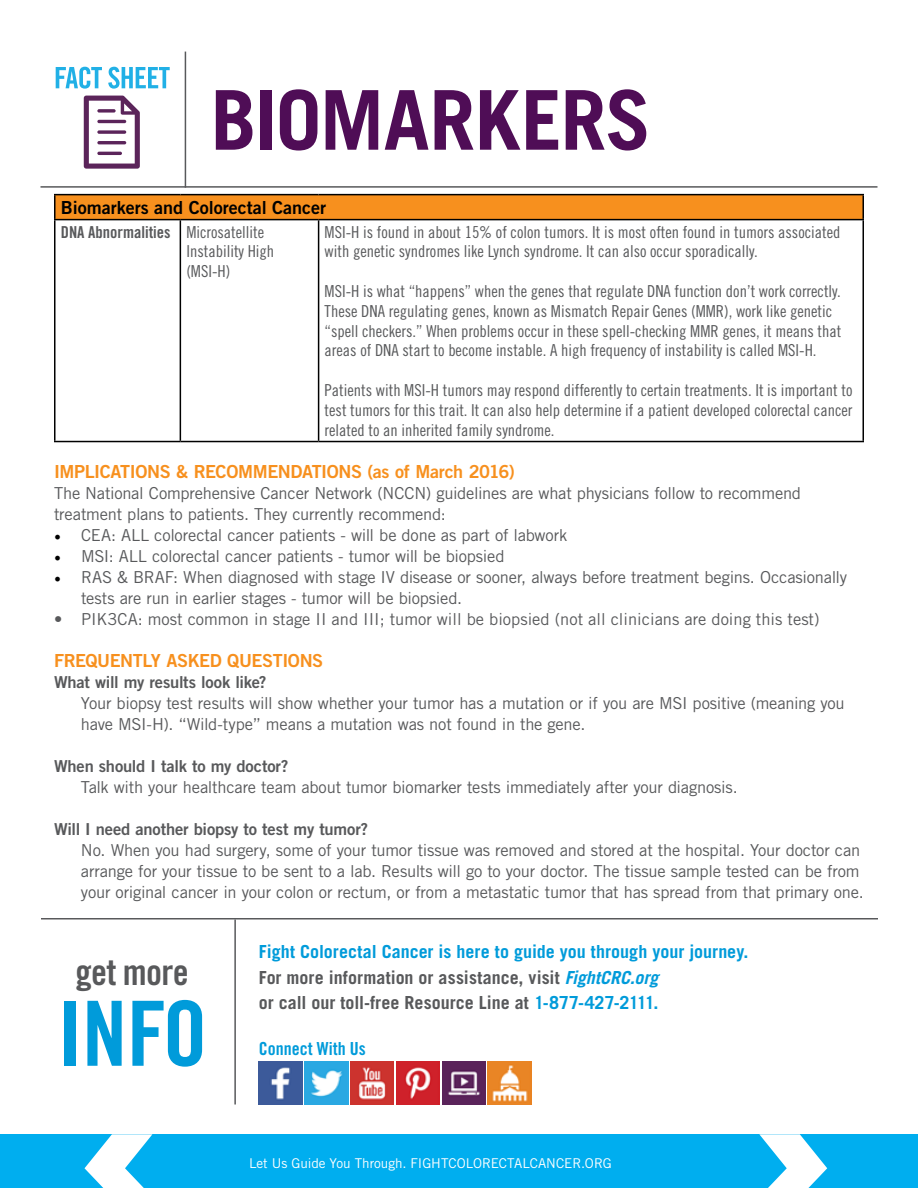
<style>
.page{position:relative;width:918px;height:1188px;background:#fff}
.page>*{position:absolute;margin:0;border:0;box-sizing:border-box;transform-origin:0 0}
.t1{font:90px "Trade Gothic LT Std Bd Cn 20";color:#009bda}
.t2{font:700 82.5px "Trade Gothic LT Std";letter-spacing:-.015em;color:#4f0d56}
.t3{font:36px "Trade Gothic LT Std Bd Cn 20";letter-spacing:-.02em;color:#58595b}
.t4{font:700 18px/25.5px "Trade Gothic LT Std";color:#009bda}
.t5{font:18px "Trade Gothic LT Std Bd 2";letter-spacing:-.025em;color:#f7901e}
.t6{font:18px "Trade Gothic LT Std Bd 2";color:#000}
.t7{font:18px "Trade Gothic LT Std Bd Cn 20";color:#009bda}
.t8{font:16.5px/21px "Trade Gothic LT Std";letter-spacing:-.01em;color:#58595b}
.t9{font:16.5px/19.8px "Trade Gothic LT Std Cn 18";color:#58595b}
.t10{font:16.5px "Trade Gothic LT Std Bd 2";letter-spacing:-.01em;color:#58595b}
.t11{font:16.5px "Trade Gothic LT Std Bd Cn 20";color:#58595b}
.t12{font:13.5px "Trade Gothic LT Std";letter-spacing:-.005em;color:#fff}
.s1{font-family:"Trade Gothic LT Std Cn 18"}
.s2{font-family:"Minion Pro";font-size:18px;color:#000}
.s3{color:#58595b}
.s4{font-style:italic}
</style>
<div class="page">
<div style="left:0;top:1135px;width:918px;height:53px;background:#00aeef"></div>
<svg style="left:759px;top:1134px;width:68px;height:54px"></svg>
<svg style="left:85px;top:1134px;width:67px;height:54px"></svg>
<hr style="left:40px;top:186px;width:838px;height:2px;background:#58595b">
<svg style="left:56px;top:67px;width:46px;height:22px"></svg>
<svg style="left:108px;top:67px;width:62px;height:22px"></svg>
<svg style="left:84px;top:96px;width:56px;height:73px"></svg>
<svg style="left:97px;top:109px;width:19px;height:4px"></svg>
<hr style="left:97px;top:120px;width:29px;height:3px;background:#5b245a;border-radius:2px">
<svg style="left:97px;top:130px;width:29px;height:4px"></svg>
<hr style="left:97px;top:141px;width:29px;height:3px;background:#5b245a;border-radius:2px">
<hr style="left:97px;top:152px;width:25px;height:3px;background:#5b245a;border-radius:2px">
<img style="left:259px;top:1061px;width:43px;height:44px">
<img style="left:442px;top:1061px;width:44px;height:44px">
<img style="left:305px;top:1061px;width:43px;height:44px">
<img style="left:488px;top:1061px;width:43px;height:44px">
<img style="left:350px;top:1061px;width:44px;height:44px">
<img style="left:396px;top:1061px;width:44px;height:44px">
<hr style="left:234px;top:920px;width:2px;height:185px;background:#58595b">
<hr style="left:185px;top:52px;width:1px;height:136px;background:#58595b">
<hr style="left:41px;top:918px;width:837px;height:2px;background:#58595b">
<div style="left:55px;top:195px;width:808px;height:25px;background:#f7901e"></div>
<hr style="left:54px;top:194px;width:126px;height:1px;background:#000">
<hr style="left:54px;top:195px;width:2px;height:24px;background:#000">
<hr style="left:180px;top:194px;width:139px;height:1px;background:#000">
<hr style="left:319px;top:194px;width:545px;height:1px;background:#000">
<hr style="left:862px;top:195px;width:2px;height:24px;background:#000">
<hr style="left:54px;top:219px;width:126px;height:1px;background:#000">
<hr style="left:54px;top:220px;width:2px;height:221px;background:#000">
<hr style="left:180px;top:219px;width:139px;height:1px;background:#000">
<hr style="left:180px;top:220px;width:1px;height:221px;background:#000">
<hr style="left:319px;top:219px;width:545px;height:1px;background:#000">
<hr style="left:318px;top:220px;width:1px;height:221px;background:#000">
<hr style="left:862px;top:220px;width:2px;height:221px;background:#000">
<hr style="left:54px;top:441px;width:126px;height:1px;background:#000">
<hr style="left:180px;top:441px;width:139px;height:1px;background:#000">
<hr style="left:319px;top:441px;width:545px;height:1px;background:#000">
<h2 class="t2" style="left:211px;top:70px;width:442px">BIOMARKERS</h2>
<p class="t6" style="left:61px;top:196px;width:267px">Biomarkers and Colorectal Cancer</p>
<p class="t11" style="left:61px;top:222px;width:205px">DNA Abnormalities <span class="s1">Microsatellite</span></p>
<p class="t9" style="left:186px;top:241px;width:89px">Instability High (MSI-H)</p>
<p class="t9" style="left:325px;top:222px;width:517px">MSI-H is found in about 15% of colon tumors. It is most often found in tumors associated with genetic syndromes like Lynch syndrome. It can also occur sporadically.</p>
<p class="t9" style="left:325px;top:281px;width:518px">MSI-H is what “happens” when the genes that regulate DNA function don’t work correctly.<br>These DNA regulating genes, known as Mismatch Repair Genes (MMR), work like genetic “spell checkers.” When problems occur in these spell-checking MMR genes, it means that areas of DNA start to become instable. A high frequency of instability is called MSI-H.</p>
<p class="t9" style="left:325px;top:380px;width:529px;text-align:justify">Patients with MSI-H tumors may respond differently to certain treatments. It is important to test tumors for this trait. It can also help determine if a patient developed colorectal cancer related to an inherited family syndrome.</p>
<p class="t5" style="left:54px;top:461px;width:462px">IMPLICATIONS &amp; RECOMMENDATIONS (as of March 2016)</p>
<p class="t8" style="left:54px;top:483px;width:749px">The National Comprehensive Cancer Network (NCCN) guidelines are what physicians follow to recommend treatment plans to patients. They currently recommend:</p>
<p class="t8" style="left:54px;top:525px;width:515px"><span class="s2">•</span> CEA: ALL colorectal cancer patients - will be done as part of labwork</p>
<p class="t8" style="left:54px;top:546px;width:452px"><span class="s2">•</span> MSI: ALL colorectal cancer patients - tumor will be biopsied</p>
<p class="t8" style="left:81px;top:567px;width:768px;text-indent:-27px"><span class="s2">•</span> RAS &amp; BRAF: When diagnosed with stage IV disease or sooner, always before treatment begins. Occasionally tests are run in earlier stages - tumor will be biopsied.</p>
<p class="t8" style="left:54px;top:609px;width:767px">• PIK3CA: most common in stage II and III; tumor will be biopsied (not all clinicians are doing this test)</p>
<p class="t5" style="left:54px;top:650px;width:271px">FREQUENTLY ASKED QUESTIONS</p>
<p class="t10" style="left:54px;top:672px;width:214px">What will my results look like?</p>
<p class="t8" style="left:81px;top:693px;width:765px">Your biopsy test results will show whether your tumor has a mutation or if you are MSI positive (meaning you have MSI-H). “Wild-type” means a mutation was not found in the gene.</p>
<p class="t10" style="left:54px;top:756px;width:236px">When should I talk to my doctor?</p>
<p class="t8" style="left:81px;top:777px;width:658px">Talk with your healthcare team about tumor biomarker tests immediately after your diagnosis.</p>
<p class="t10" style="left:54px;top:819px;width:316px">Will I need another biopsy to test my tumor?</p>
<p class="t8" style="left:81px;top:840px;width:784px">No. When you had surgery, some of your tumor tissue was removed and stored at the hospital. Your doctor can arrange for your tissue to be sent to a lab. Results will go to your doctor. The tissue sample tested can be from your original cancer in your colon or rectum, or from a metastatic tumor that has spread from that primary one.</p>
<h3 class="t3" style="left:76px;top:950px;width:114px">get more</h3>
<h1 class="t1" style="left:57px;top:979px;width:152px">INFO</h1>
<p class="t4" style="left:259px;top:939px;width:491px">Fight Colorectal Cancer is here to guide you through your journey.<br><span class="s3">For more information or assistance, visit</span> <span class="s4">FightCRC.org<br></span><span class="s3">or call our toll-free Resource Line at</span> 1-877-427-2111.</p>
<p class="t7" style="left:259px;top:1037px;width:108px">Connect With Us</p>
<p class="t12" style="left:249px;top:1155px;width:364px">Let Us Guide You Through. FIGHTCOLORECTALCANCER.ORG</p>
</div>
